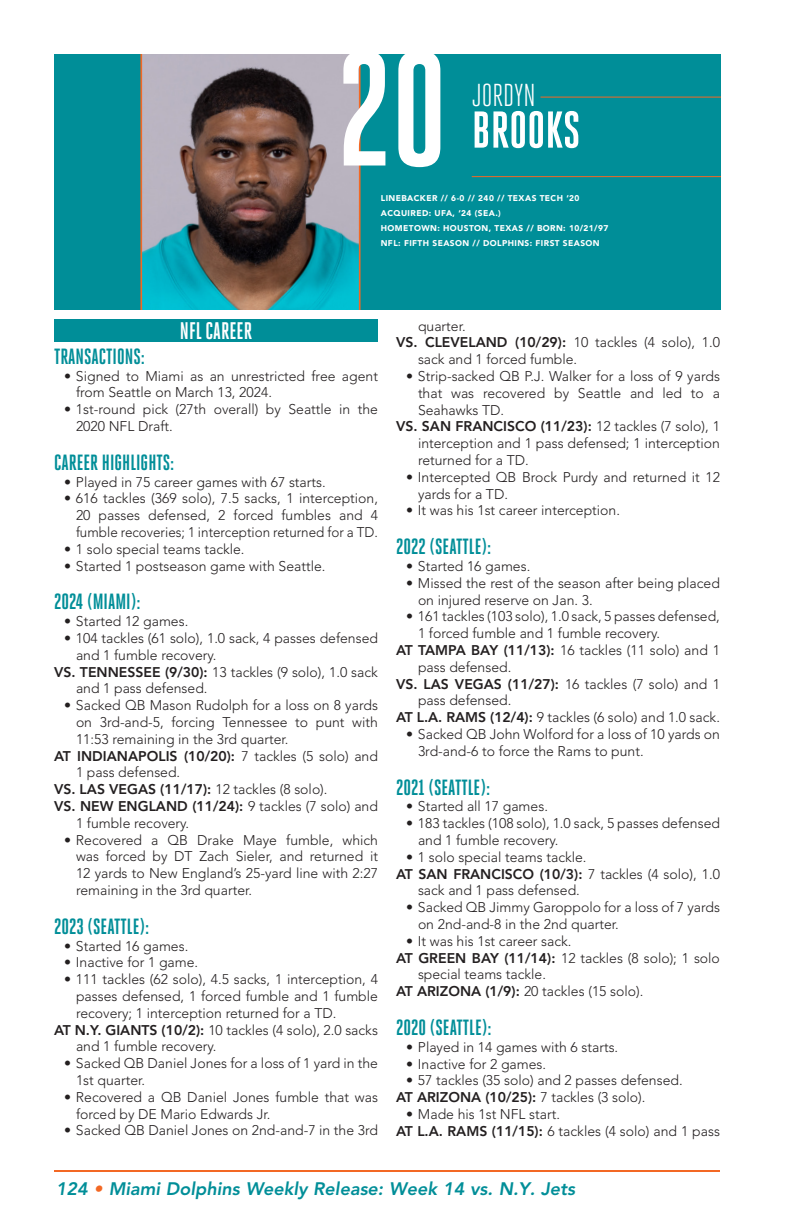
<style>
.page{position:relative;width:792px;height:1224px;background:#fff}
.page>*{position:absolute;margin:0;border:0;box-sizing:border-box;transform-origin:0 0}
.t1{font:700 162.2px "Heroic Condensed";color:#fff}
.t2{font:700 51.8px "Heroic Condensed";color:#fff}
.t3{font:31.6px "Heroic Condensed";color:#fff}
.t4{font:700 24px "Heroic Condensed";color:#fff}
.t5{font:700 22px "Heroic Condensed";color:#008e98}
.t6{font:italic 800 18px "Avenir LT Std";color:#008e98}
.t7{font:300 14px/16.8px "Avenir LT Std";color:#231f20}
.t8{font:800 14px "Avenir LT Std";color:#231f20}
.t9{font:900 8.4px/15px "Avenir LT Std";letter-spacing:.05em;color:#fff}
.s1{font-weight:800}
.s2{font-weight:300}
.s3{color:#f36824}
</style>
<div class="page">
<hr style="left:54px;top:1170px;width:666px;height:2px;background:#f36824">
<div style="left:54px;top:54px;width:667px;height:256px;background:#008e98"></div>
<svg style="left:140px;top:54px;width:221px;height:256px;background:#6e7a7c"></svg>
<hr style="left:472px;top:176px;width:249px;height:1px;background:#f36824">
<hr style="left:540px;top:97px;width:181px;height:1px;background:#f36824">
<div style="left:54px;top:319px;width:324px;height:23px;background:#008e98"></div>
<p class="t1" style="left:337px;top:20px;width:112px">20</p>
<p class="t3" style="left:472px;top:78px;width:65px">JORDYN</p>
<p class="t2" style="left:472px;top:101px;width:110px">BROOKS</p>
<p class="t9" style="left:381px;top:191px;width:229px">LINEBACKER // 6-0 // 240 // TEXAS TECH ‘20<br>ACQUIRED: UFA, ‘24 (SEA.)<br>HOMETOWN: HOUSTON, TEXAS // BORN: 10/21/97<br>NFL: FIFTH SEASON // DOLPHINS: FIRST SEASON</p>
<p class="t4" style="left:180px;top:317px;width:74px">NFL CAREER</p>
<p class="t5" style="left:54px;top:344px;width:93px">TRANSACTIONS:</p>
<p class="t7" style="left:76px;top:367px;width:303px;text-indent:-12px">• Signed to Miami as an unrestricted free agent from Seattle on March 13, 2024.</p>
<p class="t7" style="left:76px;top:401px;width:303px;text-indent:-12px">• 1st-round pick (27th overall) by Seattle in the<br>2020 NFL Draft.</p>
<p class="t5" style="left:54px;top:450px;width:122px">CAREER HIGHLIGHTS:</p>
<p class="t7" style="left:64px;top:473px;width:263px">• Played in 75 career games with 67 starts.</p>
<p class="t7" style="left:76px;top:490px;width:304px;text-align:justify;text-indent:-12px">• 616 tackles (369 solo), 7.5 sacks, 1 interception, 20 passes defensed, 2 forced fumbles and 4 fumble recoveries; 1 interception returned for a TD.</p>
<p class="t7" style="left:64px;top:541px;width:182px">• 1 solo special teams tackle.</p>
<p class="t7" style="left:64px;top:557px;width:263px">• Started 1 postseason game with Seattle.</p>
<p class="t5" style="left:54px;top:590px;width:88px">2024 (MIAMI):</p>
<p class="t7" style="left:64px;top:613px;width:126px">• Started 12 games.</p>
<p class="t7" style="left:76px;top:630px;width:304px;text-indent:-12px">• 104 tackles (61 solo), 1.0 sack, 4 passes defensed and 1 fumble recovery.</p>
<p class="t7" style="left:76px;top:663px;width:303px;text-indent:-22px"><span class="s1">VS. TENNESSEE (9/30):</span> 13 tackles (9 solo), 1.0 sack and 1 pass defensed.</p>
<p class="t7" style="left:76px;top:697px;width:304px;text-align:justify;text-indent:-12px">• Sacked QB Mason Rudolph for a loss on 8 yards on 3rd-and-5, forcing Tennessee to punt with 11:53 remaining in the 3rd quarter.</p>
<p class="t7" style="left:76px;top:747px;width:303px;text-indent:-22px"><span class="s1">AT INDIANAPOLIS (10/20):</span> 7 tackles (5 solo) and<br>1 pass defensed.</p>
<p class="t8" style="left:54px;top:781px;width:275px">VS. LAS VEGAS (11/17): <span class="s2">12 tackles (8 solo).</span></p>
<p class="t7" style="left:76px;top:798px;width:303px;text-indent:-22px"><span class="s1">VS. NEW ENGLAND (11/24):</span> 9 tackles (7 solo) and<br>1 fumble recovery.</p>
<p class="t7" style="left:76px;top:831px;width:304px;text-align:justify;text-indent:-12px">• Recovered a QB Drake Maye fumble, which was forced by DT Zach Sieler, and returned it 12 yards to New England’s 25-yard line with 2:27 remaining in the 3rd quarter.</p>
<p class="t5" style="left:54px;top:914px;width:97px">2023 (SEATTLE):</p>
<p class="t7" style="left:64px;top:937px;width:126px">• Started 16 games.</p>
<p class="t7" style="left:64px;top:954px;width:136px">• Inactive for 1 game.</p>
<p class="t7" style="left:76px;top:971px;width:304px;text-align:justify;text-indent:-12px">• 111 tackles (62 solo), 4.5 sacks, 1 interception, 4 passes defensed, 1 forced fumble and 1 fumble recovery; 1 interception returned for a TD.</p>
<p class="t7" style="left:76px;top:1021px;width:304px;text-indent:-22px"><span class="s1">AT N.Y. GIANTS (10/2):</span> 10 tackles (4 solo), 2.0 sacks and 1 fumble recovery.</p>
<p class="t7" style="left:76px;top:1055px;width:304px;text-indent:-12px">• Sacked QB Daniel Jones for a loss of 1 yard in the<br>1st quarter.</p>
<p class="t7" style="left:76px;top:1089px;width:304px;text-indent:-12px">• Recovered a QB Daniel Jones fumble that was forced by DE Mario Edwards Jr.</p>
<p class="t7" style="left:64px;top:1122px;width:315px">• Sacked QB Daniel Jones on 2nd-and-7 in the 3rd</p>
<p class="t7" style="left:418px;top:317px;width:49px">quarter.</p>
<p class="t7" style="left:418px;top:334px;width:304px;text-indent:-22px"><span class="s1">VS. CLEVELAND (10/29):</span> 10 tackles (4 solo), 1.0 sack and 1 forced fumble.</p>
<p class="t7" style="left:418px;top:368px;width:304px;text-align:justify;text-indent:-12px">• Strip-sacked QB P.J. Walker for a loss of 9 yards that was recovered by Seattle and led to a Seahawks TD.</p>
<p class="t7" style="left:418px;top:418px;width:304px;text-align:justify;text-indent:-22px"><span class="s1">VS. SAN FRANCISCO (11/23):</span> 12 tackles (7 solo), 1 interception and 1 pass defensed; 1 interception returned for a TD.</p>
<p class="t7" style="left:418px;top:469px;width:304px;text-indent:-12px">• Intercepted QB Brock Purdy and returned it 12 yards for a TD.</p>
<p class="t7" style="left:406px;top:502px;width:216px">• It was his 1st career interception.</p>
<p class="t5" style="left:396px;top:534px;width:97px">2022 (SEATTLE):</p>
<p class="t7" style="left:406px;top:558px;width:126px">• Started 16 games.</p>
<p class="t7" style="left:418px;top:575px;width:303px;text-indent:-12px">• Missed the rest of the season after being placed on injured reserve on Jan. 3.</p>
<p class="t7" style="left:418px;top:608px;width:303px;text-indent:-12px">• 161 tackles (103 solo), 1.0 sack, 5 passes defensed,<br>1 forced fumble and 1 fumble recovery.</p>
<p class="t7" style="left:418px;top:642px;width:304px;text-indent:-22px"><span class="s1">AT TAMPA BAY (11/13):</span> 16 tackles (11 solo) and 1 pass defensed.</p>
<p class="t7" style="left:418px;top:675px;width:304px;text-indent:-22px"><span class="s1">VS. LAS VEGAS (11/27):</span> 16 tackles (7 solo) and 1 pass defensed.</p>
<p class="t7" style="left:396px;top:709px;width:325px"><span class="s1">AT L.A. RAMS (12/4):</span> 9 tackles (6 solo) and 1.0 sack.</p>
<p class="t7" style="left:418px;top:726px;width:304px;text-indent:-12px">• Sacked QB John Wolford for a loss of 10 yards on<br>3rd-and-6 to force the Rams to punt.</p>
<p class="t5" style="left:396px;top:775px;width:96px">2021 (SEATTLE):</p>
<p class="t7" style="left:406px;top:798px;width:143px">• Started all 17 games.</p>
<p class="t7" style="left:418px;top:815px;width:304px;text-indent:-12px">• 183 tackles (108 solo), 1.0 sack, 5 passes defensed and 1 fumble recovery.</p>
<p class="t7" style="left:406px;top:849px;width:182px">• 1 solo special teams tackle.</p>
<p class="t7" style="left:418px;top:865px;width:304px;text-indent:-22px"><span class="s1">AT SAN FRANCISCO (10/3):</span> 7 tackles (4 solo), 1.0 sack and 1 pass defensed.</p>
<p class="t7" style="left:418px;top:899px;width:304px;text-indent:-12px">• Sacked QB Jimmy Garoppolo for a loss of 7 yards on 2nd-and-8 in the 2nd quarter.</p>
<p class="t7" style="left:406px;top:933px;width:167px">• It was his 1st career sack.</p>
<p class="t7" style="left:418px;top:949px;width:303px;text-indent:-22px"><span class="s1">AT GREEN BAY (11/14):</span> 12 tackles (8 solo); 1 solo special teams tackle.</p>
<p class="t7" style="left:396px;top:983px;width:249px"><span class="s1">AT ARIZONA (1/9):</span> 20 tackles (15 solo).</p>
<p class="t5" style="left:396px;top:1015px;width:97px">2020 (SEATTLE):</p>
<p class="t7" style="left:406px;top:1039px;width:214px">• Played in 14 games with 6 starts.</p>
<p class="t7" style="left:406px;top:1055px;width:142px">• Inactive for 2 games.</p>
<p class="t7" style="left:406px;top:1072px;width:278px">• 57 tackles (35 solo) and 2 passes defensed.</p>
<p class="t8" style="left:396px;top:1089px;width:251px">AT ARIZONA (10/25): <span class="s2">7 tackles (3 solo).</span></p>
<p class="t7" style="left:406px;top:1106px;width:156px">• Made his 1st NFL start.</p>
<p class="t7" style="left:396px;top:1123px;width:325px"><span class="s1">AT L.A. RAMS (11/15):</span> 6 tackles (4 solo) and 1 pass</p>
<p class="t6" style="left:56px;top:1178px;width:521px">124 <span class="s3">•</span> Miami Dolphins Weekly Release: Week 14 vs. N.Y. Jets</p>
</div>
